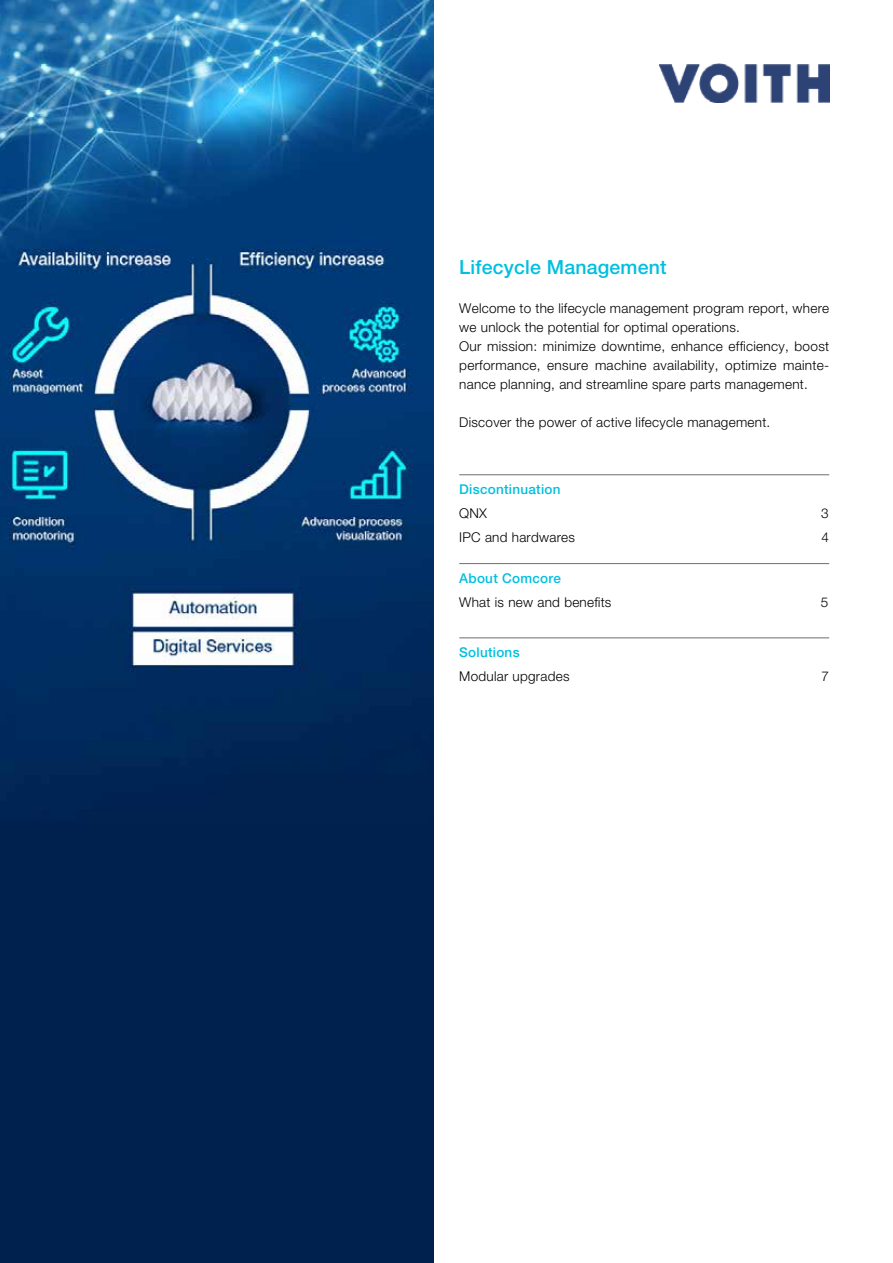
<style>
.page{position:relative;width:893px;height:1263px;background:#fff}
.page>*{position:absolute;margin:0;border:0;box-sizing:border-box;transform-origin:0 0}
.t1{font:500 19.5px "Helvetica Neue LT Pro";letter-spacing:.01em;color:#00bfdf}
.t2{font:300 13.5px/19.2px "Helvetica Neue LT Pro";letter-spacing:.02em;color:#000}
.t3{font:500 13.5px "Helvetica Neue LT Pro";letter-spacing:.02em;color:#00bfdf}
</style>
<div class="page">
<img style="left:659px;top:64px;width:170px;height:39px">
<img style="left:0;top:0;width:434px;height:824px">
<div style="left:0;top:824px;width:434px;height:439px;background:#00204d"></div>
<hr style="left:459px;top:474px;width:370px;height:1px;background:#6d6e71">
<hr style="left:459px;top:563px;width:370px;height:1px;background:#6d6e71">
<hr style="left:459px;top:637px;width:370px;height:1px;background:#6d6e71">
<h1 class="t1" style="left:459px;top:256px;width:209px">Lifecycle Management</h1>
<p class="t2" style="left:459px;top:298px;width:371px">Welcome to the lifecycle management program report, where we unlock the potential for optimal operations.<br>Our mission: minimize downtime, enhance efficiency, boost performance, ensure machine availability, optimize mainte&shy;nance planning, and streamline spare parts management.</p>
<p class="t2" style="left:459px;top:413px;width:313px">Discover the power of active lifecycle management.</p>
<p class="t3" style="left:459px;top:481px;width:103px">Discontinuation</p>
<p class="t2" style="left:459px;top:504px;width:29px">QNX</p>
<p class="t2" style="left:821px;top:504px;width:9px">3</p>
<p class="t2" style="left:459px;top:527px;width:117px">IPC and hardwares</p>
<p class="t2" style="left:821px;top:527px;width:9px">4</p>
<p class="t3" style="left:459px;top:570px;width:103px">About Comcore</p>
<p class="t2" style="left:459px;top:592px;width:154px">What is new and benefits</p>
<p class="t2" style="left:821px;top:592px;width:9px">5</p>
<p class="t3" style="left:459px;top:644px;width:62px">Solutions</p>
<p class="t2" style="left:459px;top:667px;width:112px">Modular upgrades</p>
<p class="t2" style="left:822px;top:667px;width:9px">7</p>
</div>
